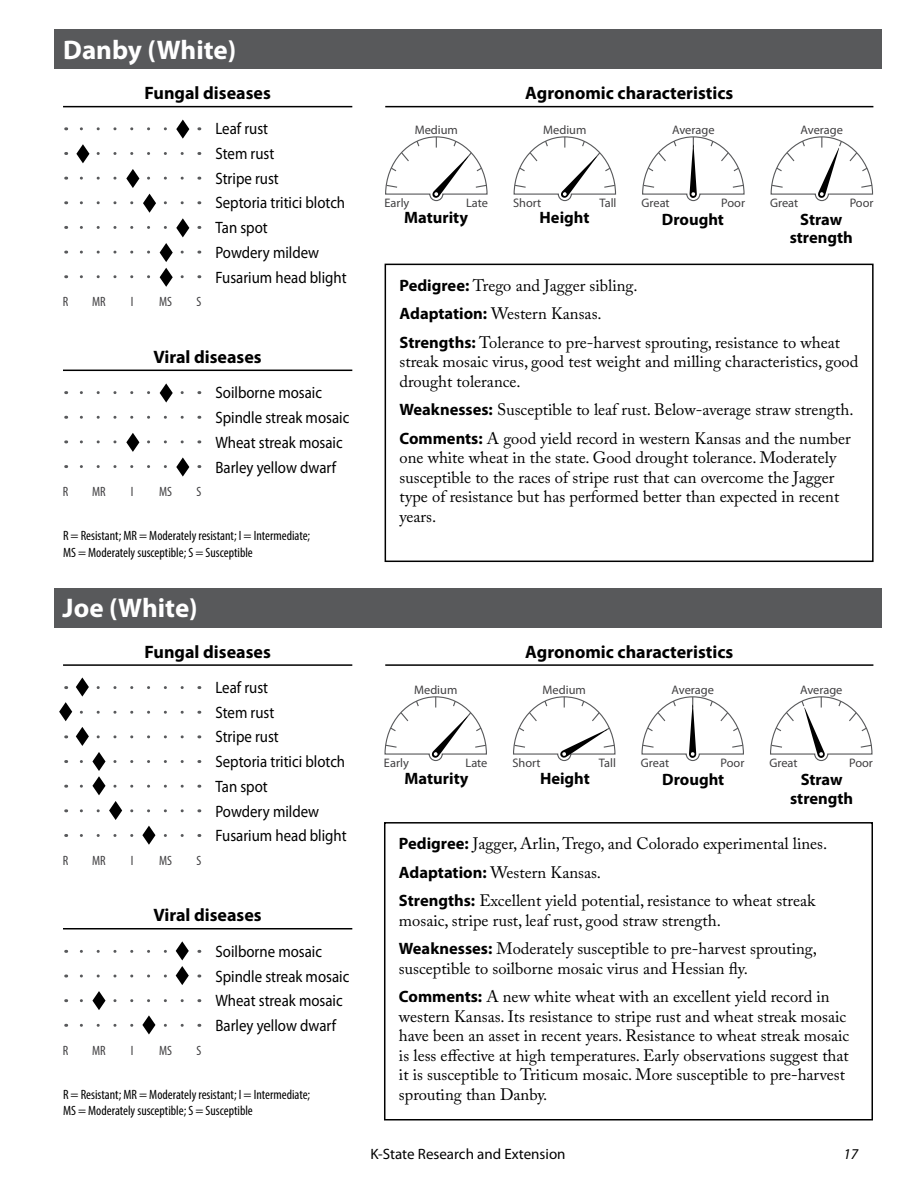
<style>
.page{position:relative;width:918px;height:1188px;background:#fff}
.page>*{position:absolute;margin:0;border:0;box-sizing:border-box;transform-origin:0 0}
.t1{font:700 27px "Myriad Pro";color:#fff}
.t2{font:700 18px "Myriad Pro";color:#000}
.t3{font:16.5px/19.5px "Adobe Caslon Pro";color:#000}
.t4{font:16.5px/24.8px "Myriad Pro";color:#000;scale:.9 1}
.t5{font:700 16.5px/18.6px "Myriad Pro";color:#000;text-align:center}
.t6{font:15px "Myriad Pro";color:#000}
.t7{font:italic 15px "Myriad Pro";color:#000}
.t8{font:condensed 13.5px/16.5px "Myriad Pro";color:#000}
.t9{font:condensed 13.5px "Myriad Pro";color:#414042}
.t10{font:12.3px "Myriad Pro";color:#414042}
.s1{font-family:"Myriad Pro";font-weight:700}
</style>
<div class="page">
<hr style="left:63px;top:664px;width:289px;height:2px;background:#000">
<hr style="left:63px;top:928px;width:289px;height:2px;background:#000">
<hr style="left:385px;top:664px;width:488px;height:2px;background:#000">
<hr style="left:63px;top:106px;width:289px;height:1px;background:#000">
<hr style="left:63px;top:370px;width:289px;height:1px;background:#000">
<hr style="left:385px;top:106px;width:488px;height:1px;background:#000">
<svg style="left:79px;top:416px;width:103px;height:3px"></svg>
<div style="left:54px;top:30px;width:828px;height:39px;background:#58595b"></div>
<div style="left:385px;top:264px;width:489px;height:298px;border:2px solid #000"></div>
<svg style="left:385px;top:136px;width:103px;height:66px"></svg>
<svg style="left:513px;top:136px;width:104px;height:66px"></svg>
<svg style="left:642px;top:136px;width:103px;height:66px"></svg>
<svg style="left:770px;top:136px;width:104px;height:66px"></svg>
<svg style="left:76px;top:120px;width:113px;height:43px"></svg>
<svg style="left:79px;top:169px;width:103px;height:19px"></svg>
<svg style="left:79px;top:194px;width:110px;height:43px"></svg>
<svg style="left:80px;top:243px;width:102px;height:19px"></svg>
<svg style="left:79px;top:268px;width:103px;height:19px"></svg>
<svg style="left:79px;top:383px;width:103px;height:20px"></svg>
<svg style="left:79px;top:433px;width:110px;height:44px"></svg>
<div style="left:54px;top:588px;width:828px;height:40px;background:#58595b"></div>
<div style="left:384px;top:822px;width:489px;height:298px;border:2px solid #000"></div>
<svg style="left:384px;top:696px;width:103px;height:66px"></svg>
<svg style="left:513px;top:696px;width:103px;height:66px"></svg>
<svg style="left:641px;top:696px;width:103px;height:66px"></svg>
<svg style="left:770px;top:696px;width:103px;height:66px"></svg>
<svg style="left:59px;top:677px;width:123px;height:44px"></svg>
<svg style="left:75px;top:727px;width:107px;height:19px"></svg>
<svg style="left:79px;top:801px;width:103px;height:19px"></svg>
<svg style="left:79px;top:826px;width:103px;height:19px"></svg>
<svg style="left:79px;top:941px;width:110px;height:19px"></svg>
<svg style="left:80px;top:966px;width:109px;height:19px"></svg>
<svg style="left:79px;top:991px;width:103px;height:43px"></svg>
<svg style="left:79px;top:752px;width:103px;height:43px"></svg>
<h1 class="t1" style="left:63px;top:32px;width:175px">Danby (White)</h1>
<p class="t2" style="left:145px;top:81px;width:128px">Fungal diseases</p>
<p class="t9" style="left:63px;top:294px;width:7px">R</p>
<p class="t9" style="left:159px;top:294px;width:14px">MS</p>
<p class="t9" style="left:92px;top:294px;width:15px">MR</p>
<p class="t9" style="left:196px;top:294px;width:6px">S</p>
<p class="t9" style="left:131px;top:294px;width:4px">I</p>
<p class="t4" style="left:215px;top:116px;width:147px">Leaf rust<br>Stem rust<br>Stripe rust<br>Septoria tritici blotch<br>Tan spot<br>Powdery mildew<br>Fusarium head blight</p>
<p class="t2" style="left:154px;top:345px;width:110px">Viral diseases</p>
<p class="t4" style="left:215px;top:380px;width:150px">Soilborne mosaic<br>Spindle streak mosaic<br>Wheat streak mosaic<br>Barley yellow dwarf</p>
<p class="t9" style="left:92px;top:484px;width:15px">MR</p>
<p class="t9" style="left:196px;top:484px;width:6px">S</p>
<p class="t8" style="left:63px;top:527px;width:249px">R = Resistant; MR = Moderately resistant; I = Intermediate;<br>MS = Moderately susceptible; S = Susceptible</p>
<p class="t9" style="left:63px;top:484px;width:7px">R</p>
<p class="t9" style="left:159px;top:484px;width:14px">MS</p>
<p class="t9" style="left:131px;top:484px;width:4px">I</p>
<h1 class="t1" style="left:63px;top:591px;width:137px">Joe (White)</h1>
<p class="t2" style="left:145px;top:640px;width:128px">Fungal diseases</p>
<p class="t9" style="left:63px;top:852px;width:7px">R</p>
<p class="t9" style="left:159px;top:852px;width:14px">MS</p>
<p class="t9" style="left:92px;top:852px;width:15px">MR</p>
<p class="t9" style="left:196px;top:852px;width:6px">S</p>
<p class="t9" style="left:131px;top:852px;width:4px">I</p>
<p class="t4" style="left:215px;top:675px;width:147px">Leaf rust<br>Stem rust<br>Stripe rust<br>Septoria tritici blotch<br>Tan spot<br>Powdery mildew<br>Fusarium head blight</p>
<p class="t2" style="left:154px;top:903px;width:110px">Viral diseases</p>
<p class="t9" style="left:63px;top:1042px;width:7px">R</p>
<p class="t9" style="left:159px;top:1042px;width:14px">MS</p>
<p class="t9" style="left:92px;top:1042px;width:15px">MR</p>
<p class="t9" style="left:196px;top:1042px;width:6px">S</p>
<p class="t9" style="left:131px;top:1042px;width:4px">I</p>
<p class="t4" style="left:215px;top:939px;width:150px">Soilborne mosaic<br>Spindle streak mosaic<br>Wheat streak mosaic<br>Barley yellow dwarf</p>
<p class="t8" style="left:63px;top:1086px;width:249px">R = Resistant; MR = Moderately resistant; I = Intermediate;<br>MS = Moderately susceptible; S = Susceptible</p>
<p class="t2" style="left:525px;top:81px;width:210px">Agronomic characteristics</p>
<p class="t10" style="left:415px;top:122px;width:45px">Medium</p>
<p class="t10" style="left:543px;top:122px;width:45px">Medium</p>
<p class="t10" style="left:672px;top:122px;width:44px">Average</p>
<p class="t10" style="left:801px;top:122px;width:44px">Average</p>
<p class="t10" style="left:385px;top:195px;width:26px">Early</p>
<p class="t10" style="left:466px;top:195px;width:23px">Late</p>
<p class="t10" style="left:513px;top:195px;width:30px">Short</p>
<p class="t10" style="left:599px;top:195px;width:19px">Tall</p>
<p class="t10" style="left:642px;top:195px;width:30px">Great</p>
<p class="t10" style="left:721px;top:195px;width:25px">Poor</p>
<p class="t10" style="left:770px;top:195px;width:30px">Great</p>
<p class="t10" style="left:850px;top:195px;width:25px">Poor</p>
<p class="t5" style="left:404px;top:208px;width:65px">Maturity</p>
<p class="t5" style="left:540px;top:208px;width:51px">Height</p>
<p class="t5" style="left:662px;top:209px;width:64px">Drought</p>
<p class="t5" style="left:790px;top:209px;width:65px">Straw strength</p>
<p class="t3" style="left:400px;top:271px;width:442px;line-height:28.5px"><span class="s1">Pedigree:</span> Trego and Jagger sibling.<br><span class="s1">Adaptation:</span> Western Kansas.<br><span class="s1">Strengths:</span> Tolerance to pre-harvest sprouting, resistance to wheat</p>
<p class="t3" style="left:400px;top:352px;width:460px">streak mosaic virus, good test weight and milling characteristics, good drought tolerance.</p>
<p class="t3" style="left:400px;top:396px;width:456px;line-height:28.5px"><span class="s1">Weaknesses:</span> Susceptible to leaf rust. Below-average straw strength.<br><span class="s1">Comments:</span> A good yield record in western Kansas and the number</p>
<p class="t3" style="left:400px;top:448px;width:441px">one white wheat in the state. Good drought tolerance. Moderately susceptible to the races of stripe rust that can overcome the Jagger type of resistance but has performed better than expected in recent years.</p>
<p class="t2" style="left:525px;top:640px;width:210px">Agronomic characteristics</p>
<p class="t10" style="left:414px;top:682px;width:45px">Medium</p>
<p class="t10" style="left:543px;top:682px;width:45px">Medium</p>
<p class="t10" style="left:672px;top:682px;width:44px">Average</p>
<p class="t10" style="left:800px;top:682px;width:44px">Average</p>
<p class="t10" style="left:384px;top:755px;width:26px">Early</p>
<p class="t10" style="left:466px;top:755px;width:23px">Late</p>
<p class="t10" style="left:512px;top:755px;width:30px">Short</p>
<p class="t10" style="left:599px;top:755px;width:19px">Tall</p>
<p class="t10" style="left:641px;top:755px;width:30px">Great</p>
<p class="t10" style="left:721px;top:755px;width:25px">Poor</p>
<p class="t10" style="left:770px;top:755px;width:30px">Great</p>
<p class="t10" style="left:849px;top:755px;width:25px">Poor</p>
<p class="t5" style="left:405px;top:768px;width:65px">Maturity</p>
<p class="t5" style="left:540px;top:768px;width:51px">Height</p>
<p class="t5" style="left:662px;top:770px;width:64px">Drought</p>
<p class="t5" style="left:790px;top:770px;width:65px">Straw strength</p>
<p class="t3" style="left:399px;top:829px;width:430px;line-height:28.5px"><span class="s1">Pedigree:</span> Jagger, Arlin, Trego, and Colorado experimental lines.<br><span class="s1">Adaptation:</span> Western Kansas.<br><span class="s1">Strengths:</span> Excellent yield potential, resistance to wheat streak</p>
<p class="t3" style="left:399px;top:906px;width:420px;line-height:28.5px">mosaic, stripe rust, leaf rust, good straw strength.<br><span class="s1">Weaknesses:</span> Moderately susceptible to pre-harvest sprouting,</p>
<p class="t3" style="left:399px;top:954px;width:432px;line-height:28.5px">susceptible to soilborne mosaic virus and Hessian fly.<br><span class="s1">Comments:</span> A new white wheat with an excellent yield record in</p>
<p class="t3" style="left:399px;top:1006px;width:452px">western Kansas. Its resistance to stripe rust and wheat streak mosaic have been an asset in recent years. Resistance to wheat streak mosaic is less effective at high temperatures. Early observations suggest that it is susceptible to Triticum mosaic. More susceptible to pre-harvest sprouting than Danby.</p>
<p class="t6" style="left:370px;top:1145px;width:197px">K-State Research and Extension</p>
<p class="t7" style="left:844px;top:1145px;width:16px">17</p>
</div>
